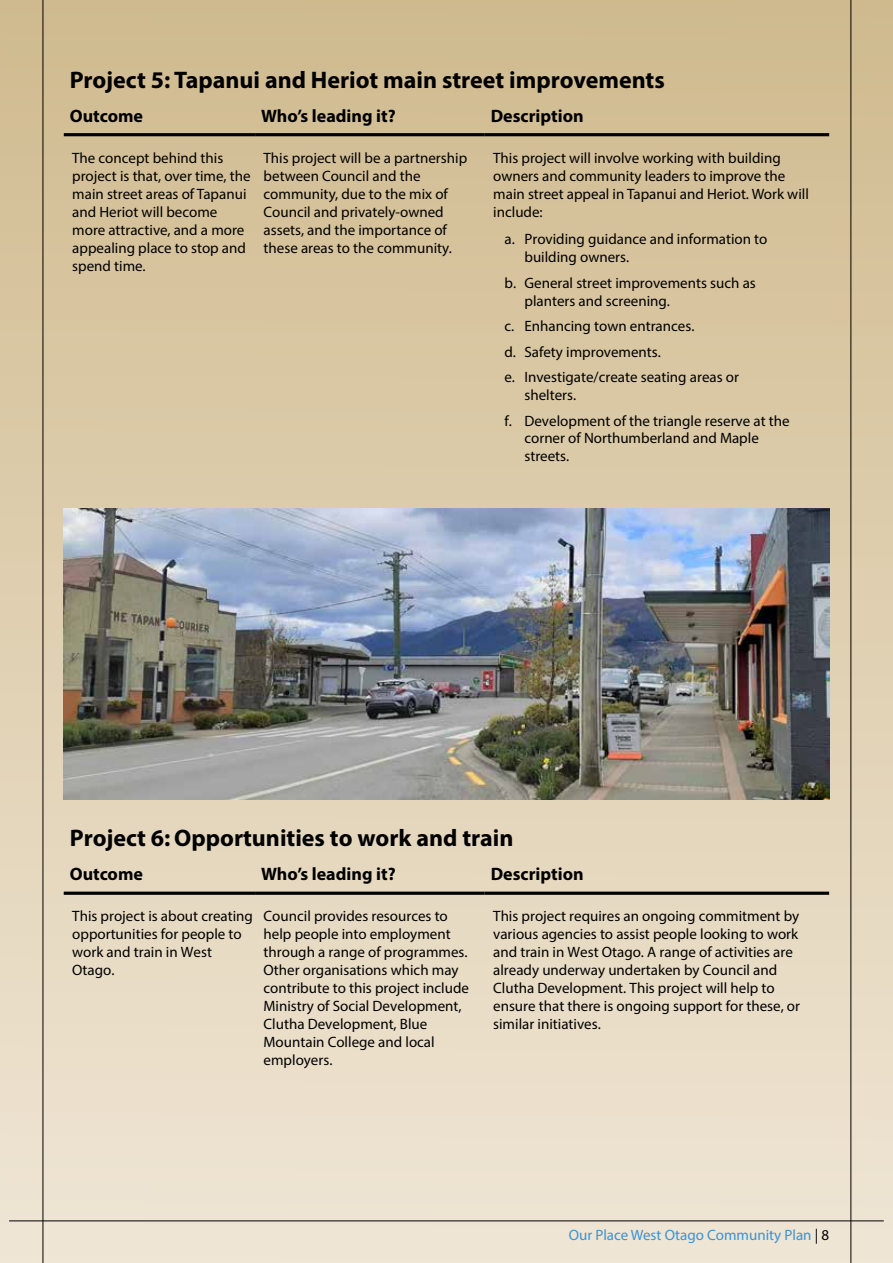
<style>
.page{position:relative;width:893px;height:1263px;background:#fff}
.page>*{position:absolute;margin:0;border:0;box-sizing:border-box;transform-origin:0 0}
.t1{font:700 24px "Myriad Pro";color:#000}
.t2{font:700 18px "Myriad Pro";color:#000}
.t3{font:15px/18px "Myriad Pro";color:#000}
.t4{font:15px "Myriad Pro";color:#3e92cf}
.s1{color:#000}
</style>
<div class="page">
<div style="left:0;top:0;width:893px;height:1263px;background:linear-gradient(to bottom,#cfb98e,#efe5d5)"></div>
<svg style="left:892px;top:0;width:1px;height:1263px"></svg>
<hr style="left:43px;top:0;width:1px;height:1263px;background:#000">
<hr style="left:9px;top:1220px;width:875px;height:1px;background:#000">
<hr style="left:850px;top:0;width:1px;height:1263px;background:#000">
<hr style="left:64px;top:133px;width:191px;height:3px;background:#000">
<hr style="left:255px;top:133px;width:230px;height:3px;background:#000">
<hr style="left:485px;top:133px;width:344px;height:3px;background:#000">
<img style="left:64px;top:508px;width:765px;height:292px">
<hr style="left:64px;top:892px;width:191px;height:3px;background:#000">
<hr style="left:255px;top:892px;width:230px;height:3px;background:#000">
<hr style="left:485px;top:892px;width:344px;height:3px;background:#000">
<h1 class="t1" style="left:70px;top:64px;width:597px">Project 5: Tapanui and Heriot main street improvements</h1>
<p class="t2" style="left:70px;top:104px;width:75px">Outcome</p>
<p class="t2" style="left:261px;top:104px;width:136px">Who’s leading it?</p>
<p class="t2" style="left:491px;top:104px;width:94px">Description</p>
<p class="t3" style="left:72px;top:149px;width:180px">The concept behind this project is that, over time, the main street areas of Tapanui and Heriot will become more attractive, and a more appealing place to stop and spend time.</p>
<p class="t3" style="left:264px;top:149px;width:205px">This project will be a partnership between Council and the community, due to the mix of<br>Council and privately-owned assets, and the importance of these areas to the community.</p>
<p class="t3" style="left:493px;top:149px;width:317px">This project will involve working with building owners and community leaders to improve the main street appeal in Tapanui and Heriot. Work will include:</p>
<p class="t3" style="left:524px;top:230px;width:245px;text-indent:-20px">a. Providing guidance and information to building owners.</p>
<p class="t3" style="left:524px;top:273px;width:233px;text-indent:-20px">b. General street improvements such as planters and screening.</p>
<p class="t3" style="left:504px;top:313px;width:236px;line-height:25.5px">c. Enhancing town entrances.<br>d. Safety improvements.<br>e. Investigate/create seating areas or</p>
<p class="t3" style="left:504px;top:382px;width:287px;line-height:25.5px;text-indent:20px">shelters.<br>f. Development of the triangle reserve at the</p>
<p class="t3" style="left:524px;top:429px;width:236px">corner of Northumberland and Maple streets.</p>
<h1 class="t1" style="left:70px;top:822px;width:445px">Project 6: Opportunities to work and train</h1>
<p class="t2" style="left:70px;top:862px;width:75px">Outcome</p>
<p class="t2" style="left:261px;top:862px;width:136px">Who’s leading it?</p>
<p class="t2" style="left:491px;top:862px;width:94px">Description</p>
<p class="t3" style="left:72px;top:906px;width:182px">This project is about creating opportunities for people to work and train in West<br>Otago.</p>
<p class="t3" style="left:264px;top:906px;width:207px">Council provides resources to help people into employment through a range of programmes.<br>Other organisations which may contribute to this project include<br>Ministry of Social Development,<br>Clutha Development, Blue<br>Mountain College and local employers.</p>
<p class="t3" style="left:493px;top:907px;width:308px">This project requires an ongoing commitment by various agencies to assist people looking to work and train in West Otago. A range of activities are already underway undertaken by Council and Clutha Development. This project will help to ensure that there is ongoing support for these, or similar initiatives.</p>
<p class="t4" style="left:569px;top:1226px;width:262px">Our Place West Otago Community Plan <span class="s1">| 8</span></p>
</div>
